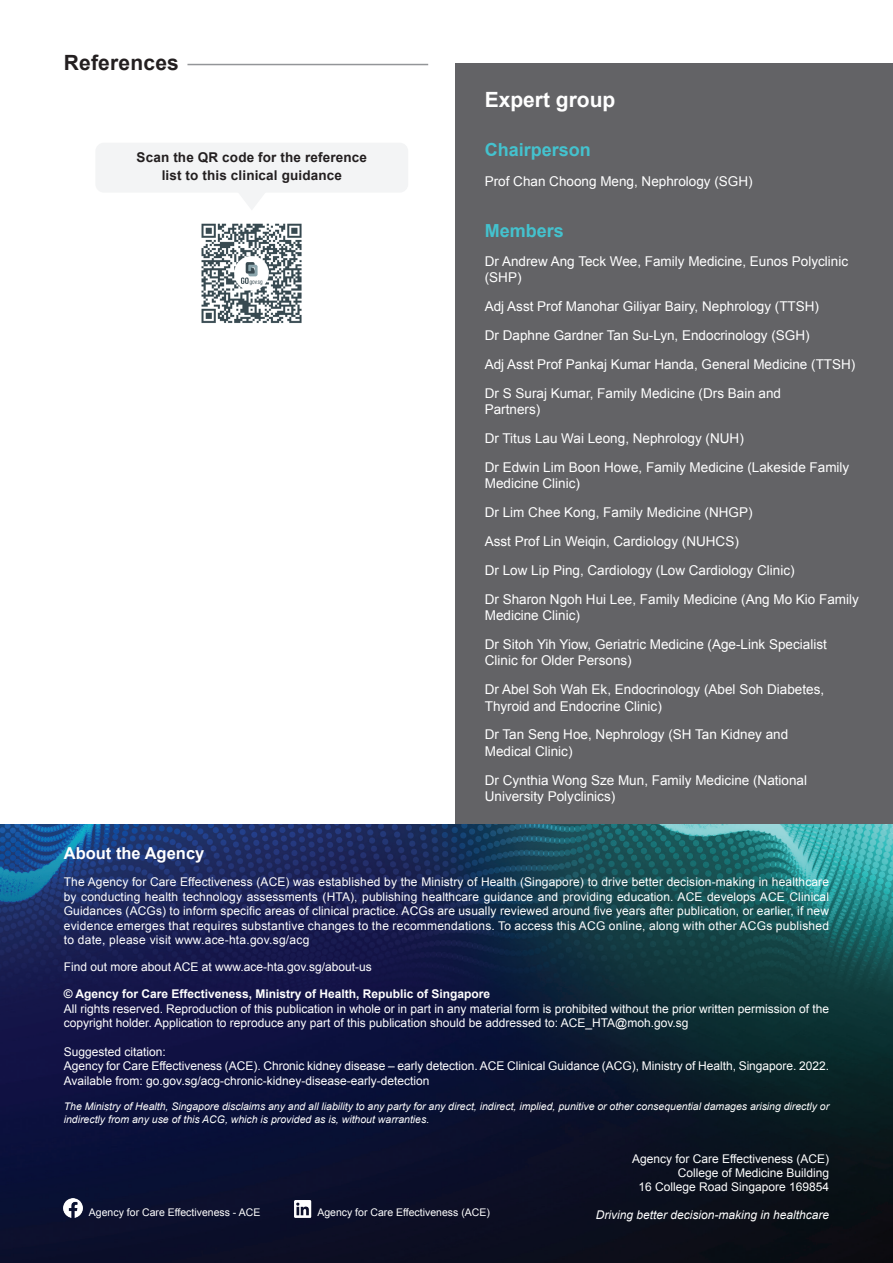
<style>
.page{position:relative;width:893px;height:1263px;background:#fff}
.page>*{position:absolute;margin:0;border:0;box-sizing:border-box;transform-origin:0 0}
.Expert_Group{font:700 21px "Arial";color:#fff}
.Headers_Purple{font:700 21px "Arial";letter-spacing:.01em;color:#231f20}
.Expert_Group-2{font:700 18px "Arial";color:#44c2ce}
.List_Paragraph{font:700 16.5px "Arial";color:#fff}
.Expert_Group-3{font:13.5px/16.2px "Arial";color:#fff}
.Body{font:700 13.5px/17.2px "Arial";letter-spacing:.01em;color:#231f20;text-align:center}
.List_Paragraph-2{font:12px/14.4px "Arial";color:#fff}
.List_Paragraph-3{font:700 12px "Arial";color:#fff}
.List_Paragraph-4{font:italic 12px "Arial";color:#fff}
.List_Paragraph-5{font:italic 10.5px/12.6px "Arial";color:#fff}
.List_Paragraph-6{font:10.5px "Arial";color:#fff}
</style>
<div class="page">
<div style="left:95px;top:143px;width:313px;height:50px;background:#f3f4f5;border-radius:9px"></div>
<svg style="left:239px;top:193px;width:25px;height:17px"></svg>
<div style="left:455px;top:64px;width:438px;height:778px;background:#636366"></div>
<img style="left:0;top:825px;width:893px;height:438px">
<hr style="left:187px;top:64px;width:241px;height:1px;background:#939598">
<img style="left:201px;top:223px;width:101px;height:100px">
<img style="left:64px;top:1198px;width:18px;height:19px">
<img style="left:294px;top:1200px;width:18px;height:17px">
<p class="Headers_Purple" style="left:64px;top:49px;width:117px">References</p>
<p class="Body" style="left:137px;top:150px;width:232px">Scan the QR code for the reference list to this clinical guidance</p>
<p class="Expert_Group" style="left:485px;top:85px;width:132px">Expert group</p>
<p class="Expert_Group-2" style="left:485px;top:137px;width:108px">Chairperson</p>
<p class="Expert_Group-3" style="left:485px;top:174px;width:269px">Prof Chan Choong Meng, Nephrology (SGH)</p>
<p class="Expert_Group-2" style="left:485px;top:219px;width:81px">Members</p>
<p class="Expert_Group-3" style="left:485px;top:253px;width:365px">Dr Andrew Ang Teck Wee, Family Medicine, Eunos Polyclinic (SHP)</p>
<p class="Expert_Group-3" style="left:485px;top:298px;width:336px">Adj Asst Prof Manohar Giliyar Bairy, Nephrology (TTSH)</p>
<p class="Expert_Group-3" style="left:485px;top:327px;width:326px">Dr Daphne Gardner Tan Su-Lyn, Endocrinology (SGH)</p>
<p class="Expert_Group-3" style="left:485px;top:356px;width:372px">Adj Asst Prof Pankaj Kumar Handa, General Medicine (TTSH)</p>
<p class="Expert_Group-3" style="left:485px;top:385px;width:298px">Dr S Suraj Kumar, Family Medicine (Drs Bain and<br>Partners)</p>
<p class="Expert_Group-3" style="left:485px;top:430px;width:261px">Dr Titus Lau Wai Leong, Nephrology (NUH)</p>
<p class="Expert_Group-3" style="left:485px;top:459px;width:366px">Dr Edwin Lim Boon Howe, Family Medicine (Lakeside Family<br>Medicine Clinic)</p>
<p class="Expert_Group-3" style="left:485px;top:504px;width:269px">Dr Lim Chee Kong, Family Medicine (NHGP)</p>
<p class="Expert_Group-3" style="left:485px;top:533px;width:256px">Asst Prof Lin Weiqin, Cardiology (NUHCS)</p>
<p class="Expert_Group-3" style="left:485px;top:562px;width:311px">Dr Low Lip Ping, Cardiology (Low Cardiology Clinic)</p>
<p class="Expert_Group-3" style="left:485px;top:591px;width:376px">Dr Sharon Ngoh Hui Lee, Family Medicine (Ang Mo Kio Family<br>Medicine Clinic)</p>
<p class="Expert_Group-3" style="left:485px;top:636px;width:344px">Dr Sitoh Yih Yiow, Geriatric Medicine (Age-Link Specialist<br>Clinic for Older Persons)</p>
<p class="Expert_Group-3" style="left:485px;top:682px;width:341px">Dr Abel Soh Wah Ek, Endocrinology (Abel Soh Diabetes,<br>Thyroid and Endocrine Clinic)</p>
<p class="Expert_Group-3" style="left:485px;top:727px;width:305px">Dr Tan Seng Hoe, Nephrology (SH Tan Kidney and<br>Medical Clinic)</p>
<p class="Expert_Group-3" style="left:485px;top:772px;width:324px">Dr Cynthia Wong Sze Mun, Family Medicine (National<br>University Polyclinics)</p>
<p class="List_Paragraph" style="left:64px;top:843px;width:142px">About the Agency</p>
<p class="List_Paragraph-2" style="left:64px;top:875px;width:767px;text-align:justify">The Agency for Care Effectiveness (ACE) was established by the Ministry of Health (Singapore) to drive better decision-making in healthcare by conducting health technology assessments (HTA), publishing healthcare guidance and providing education. ACE develops ACE Clinical Guidances (ACGs) to inform specific areas of clinical practice. ACGs are usually reviewed around five years after publication, or earlier, if new evidence emerges that requires substantive changes to the recommendations. To access this ACG online, along with other ACGs published to date, please visit www.ace-hta.gov.sg/acg</p>
<p class="List_Paragraph-2" style="left:64px;top:960px;width:309px">Find out more about ACE at www.ace-hta.gov.sg/about-us</p>
<p class="List_Paragraph-3" style="left:64px;top:986px;width:428px">© Agency for Care Effectiveness, Ministry of Health, Republic of Singapore</p>
<p class="List_Paragraph-2" style="left:64px;top:1001px;width:767px">All rights reserved. Reproduction of this publication in whole or in part in any material form is prohibited without the prior written permission of the copyright holder. Application to reproduce any part of this publication should be addressed to: ACE_HTA@moh.gov.sg</p>
<p class="List_Paragraph-2" style="left:64px;top:1045px;width:104px">Suggested citation:</p>
<p class="List_Paragraph-2" style="left:64px;top:1059px;width:767px">Agency for Care Effectiveness (ACE). Chronic kidney disease – early detection. ACE Clinical Guidance (ACG), Ministry of Health, Singapore. 2022.<br>Available from: go.gov.sg/acg-chronic-kidney-disease-early-detection</p>
<p class="List_Paragraph-5" style="left:64px;top:1100px;width:767px">The Ministry of Health, Singapore disclaims any and all liability to any party for any direct, indirect, implied, punitive or other consequential damages arising directly or indirectly from any use of this ACG, which is provided as is, without warranties.</p>
<p class="List_Paragraph-2" style="left:632px;top:1151px;width:199px;text-align:right">Agency for Care Effectiveness (ACE)<br>College of Medicine Building<br>16 College Road Singapore 169854</p>
<p class="List_Paragraph-6" style="left:89px;top:1205px;width:173px">Agency for Care Effectiveness - ACE</p>
<p class="List_Paragraph-6" style="left:317px;top:1205px;width:174px">Agency for Care Effectiveness (ACE)</p>
<p class="List_Paragraph-4" style="left:596px;top:1206px;width:235px">Driving better decision-making in healthcare</p>
</div>
